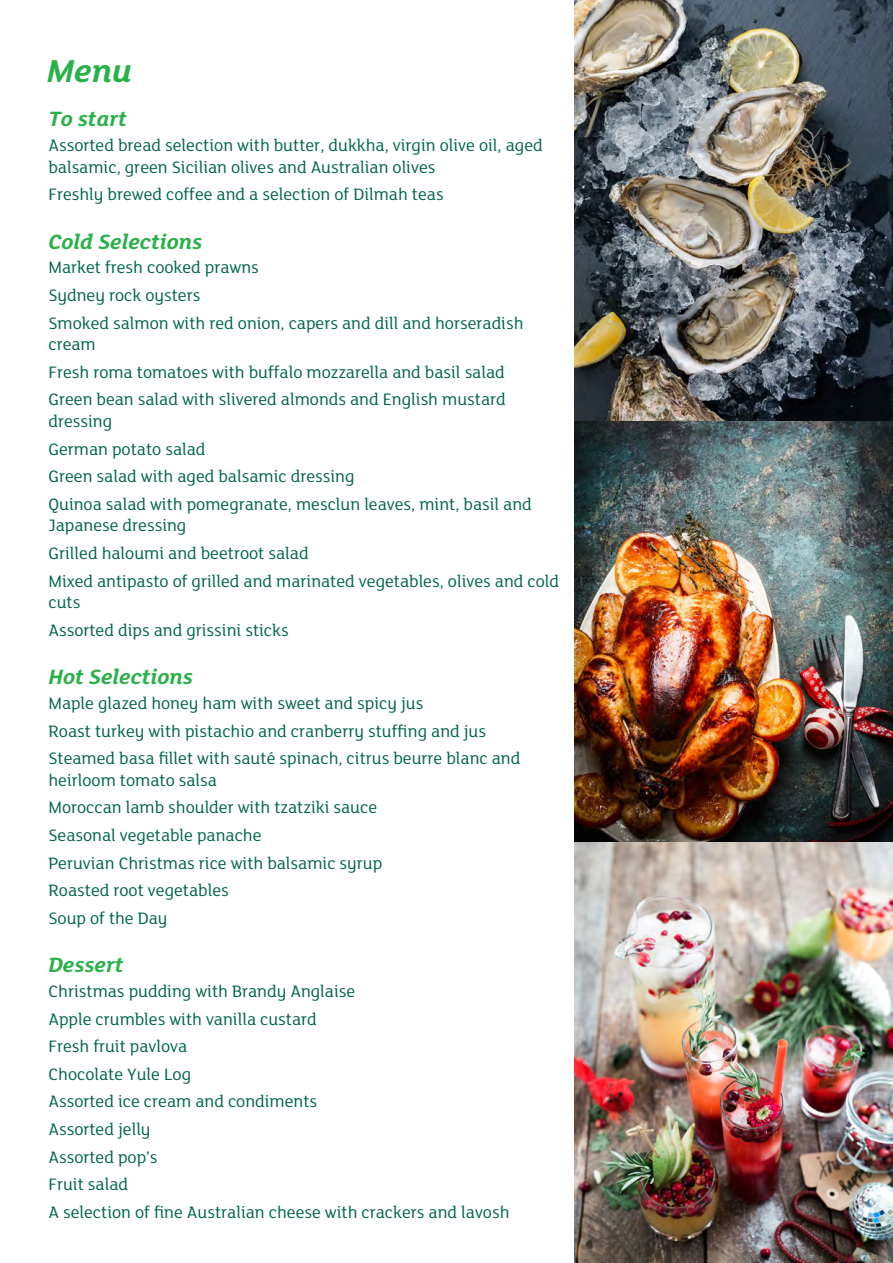
<style>
.page{position:relative;width:893px;height:1263px;background:#fff}
.page>*{position:absolute;margin:0;border:0;box-sizing:border-box;transform-origin:0 0}
.t1{font:italic 700 34.5px "FS Lola";color:#2ab049}
.t2{font:italic 700 22.5px "FS Lola";color:#2ab049}
.t3{font:18px/27.6px "FS Lola";color:#00654b}
</style>
<div class="page">
<img style="left:574px;top:0;width:319px;height:1263px">
<h1 class="t1" style="left:47px;top:47px;width:87px">Menu</h1>
<p class="t2" style="left:48px;top:104px;width:80px">To start</p>
<p class="t3" style="left:48px;top:133px;width:496px;line-height:21.6px">Assorted bread selection with butter, dukkha, virgin olive oil, aged balsamic, green Sicilian olives and Australian olives</p>
<p class="t3" style="left:48px;top:180px;width:397px">Freshly brewed coffee and a selection of Dilmah teas</p>
<p class="t2" style="left:48px;top:226px;width:155px">Cold Selections</p>
<p class="t3" style="left:48px;top:253px;width:477px">Market fresh cooked prawns<br>Sydney rock oysters<br>Smoked salmon with red onion, capers and dill and horseradish</p>
<p class="t3" style="left:48px;top:330px;width:459px">cream<br>Fresh roma tomatoes with buffalo mozzarella and basil salad<br>Green bean salad with slivered almonds and English mustard</p>
<p class="t3" style="left:48px;top:406px;width:485px">dressing<br>German potato salad<br>Green salad with aged balsamic dressing<br>Quinoa salad with pomegranate, mesclun leaves, mint, basil and</p>
<p class="t3" style="left:48px;top:511px;width:512px">Japanese dressing<br>Grilled haloumi and beetroot salad<br>Mixed antipasto of grilled and marinated vegetables, olives and cold</p>
<p class="t3" style="left:48px;top:588px;width:242px">cuts<br>Assorted dips and grissini sticks</p>
<p class="t2" style="left:48px;top:662px;width:146px">Hot Selections</p>
<p class="t3" style="left:48px;top:688px;width:473px">Maple glazed honey ham with sweet and spicy jus<br>Roast turkey with pistachio and cranberry stuffing and jus<br>Steamed basa fillet with sauté spinach, citrus beurre blanc and</p>
<p class="t3" style="left:48px;top:765px;width:335px">heirloom tomato salsa<br>Moroccan lamb shoulder with tzatziki sauce<br>Seasonal vegetable panache<br>Peruvian Christmas rice with balsamic syrup<br>Roasted root vegetables<br>Soup of the Day</p>
<p class="t2" style="left:48px;top:950px;width:76px">Dessert</p>
<p class="t3" style="left:48px;top:976px;width:463px">Christmas pudding with Brandy Anglaise<br>Apple crumbles with vanilla custard<br>Fresh fruit pavlova<br>Chocolate Yule Log<br>Assorted ice cream and condiments<br>Assorted jelly<br>Assorted pop’s<br>Fruit salad<br>A selection of fine Australian cheese with crackers and lavosh</p>
</div>
